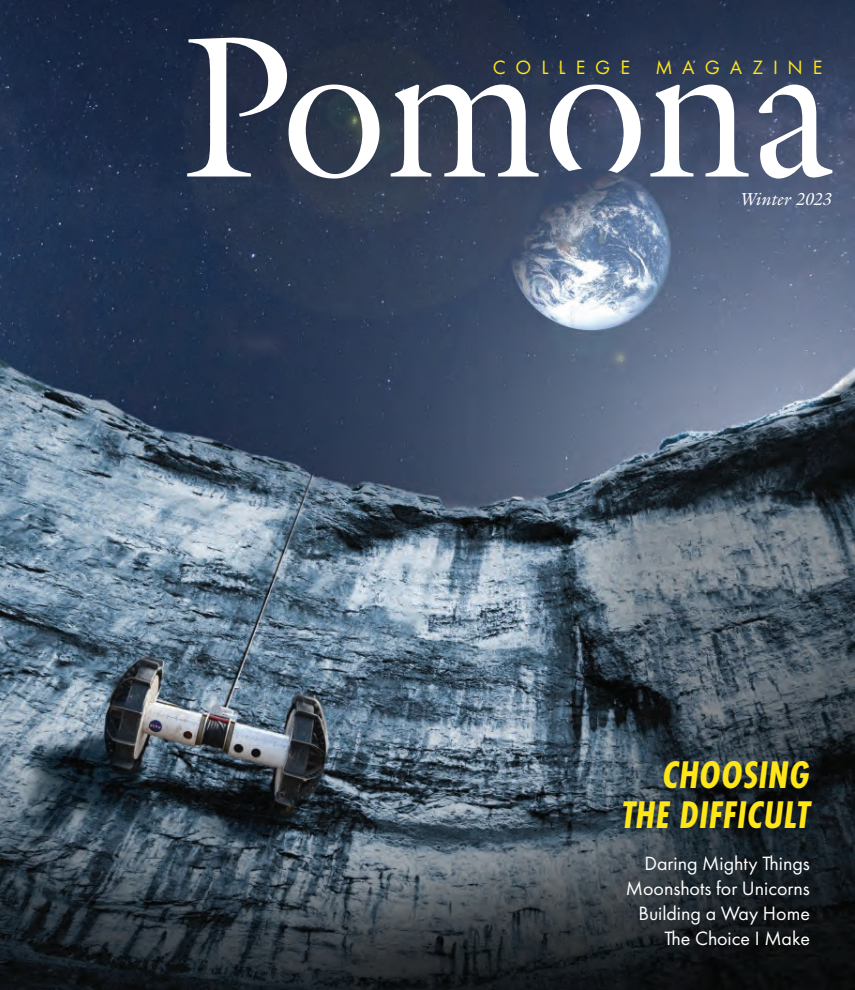
<style>
.page{position:relative;width:855px;height:990px;background:#fff}
.page>*{position:absolute;margin:0;border:0;box-sizing:border-box;transform-origin:0 0}
.t1{font:203.5px "Galliard Pro";letter-spacing:.005em;color:#fff;scale:.91 1}
.t2{font:italic 700 40px/40px "Futura PT Cond";letter-spacing:.01em;color:#ffe619;text-align:right}
.t3{font:20px "Futura PT";color:#fff}
.t4{font:20px "Futura PT";letter-spacing:.495em;color:#ffe619}
.t5{font:italic 17.5px "Galliard Pro";letter-spacing:-.01em;color:#fff}
</style>
<div class="page">
<img style="left:0;top:0;width:855px;height:990px">
<img style="left:510px;top:168px;width:161px;height:162px">
<p class="t1" style="left:182px;top:-27px;width:718px">Pomona</p>
<p class="t5" style="left:739px;top:188px;width:93px">Winter 2023</p>
<p class="t4" style="left:493px;top:55px;width:139px">COLLEGE</p>
<p class="t4" style="left:656px;top:55px;width:168px">MAGAZINE</p>
<p class="t2" style="left:622px;top:755px;width:189px">CHOOSING<br>THE DIFFICULT</p>
<p class="t3" style="left:645px;top:851px;width:167px">Daring Mighty Things</p>
<p class="t3" style="left:626px;top:876px;width:186px">Moonshots for Unicorns</p>
<p class="t3" style="left:638px;top:901px;width:173px">Building a Way Home</p>
<p class="t3" style="left:665px;top:926px;width:147px">The Choice I Make</p>
</div>
